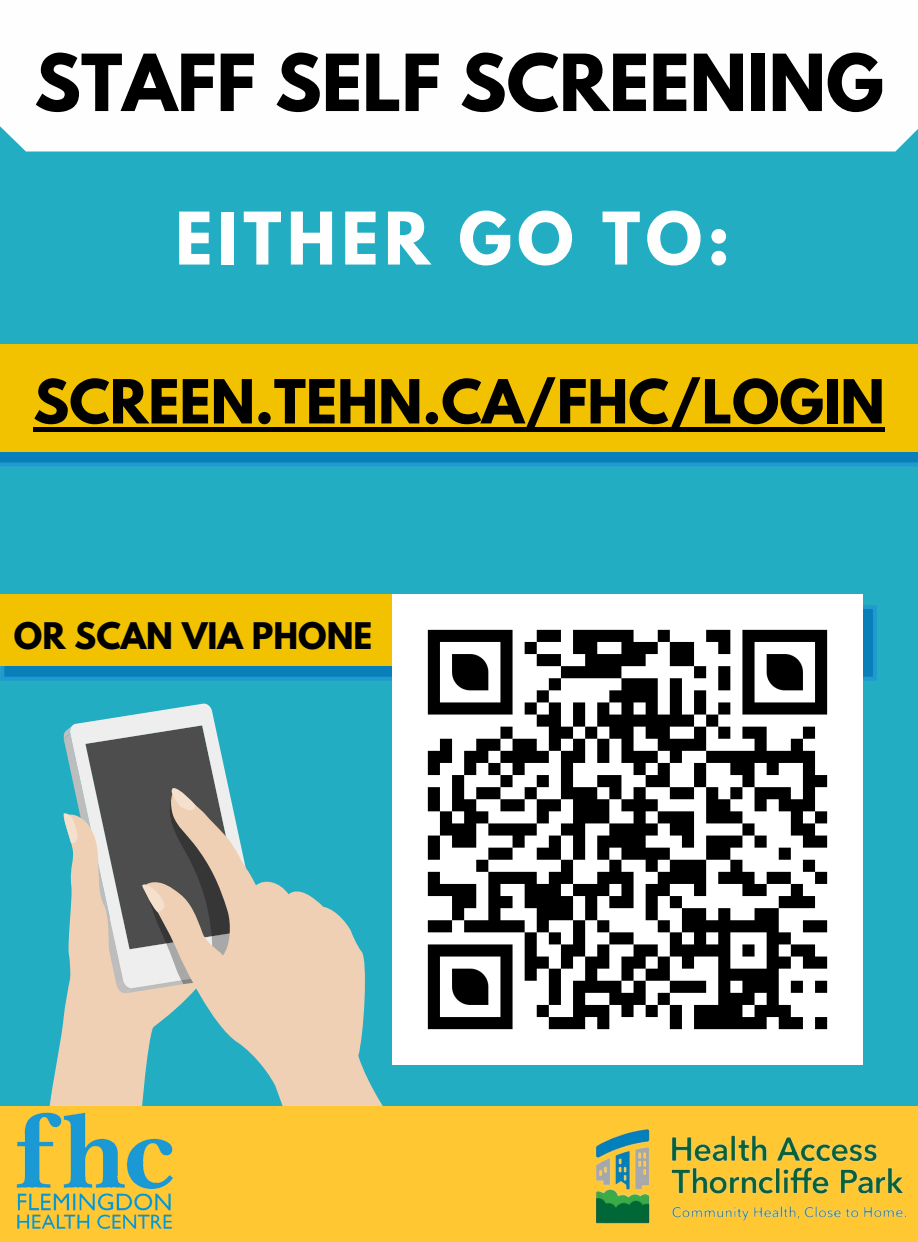
<style>
.page{position:relative;width:918px;height:1242px;background:#22adc2}
.page>*{position:absolute;margin:0;border:0;box-sizing:border-box;transform-origin:0 0}
.t1{font:700 69.6px "League Spartan";color:#000}
.t2{font:700 64.2px "League Spartan";letter-spacing:.085em;color:#fefefe}
.t3{font:700 53.85px "League Spartan";color:#000}
.t4{font:700 32.55px "League Spartan";color:#000}
</style>
<div class="page">
<svg style="left:73px;top:703px;width:142px;height:22px"></svg>
<svg style="left:263px;top:786px;width:148px;height:321px"></svg>
<svg style="left:44px;top:725px;width:219px;height:382px"></svg>
<div style="left:0;top:1107px;width:918px;height:135px;background:#ffc833"></div>
<svg style="left:0;top:605px;width:877px;height:76px;background:#0f87bf"></svg>
<div style="left:0;top:594px;width:862px;height:72px;background:#f2c200"></div>
<img style="left:393px;top:594px;width:470px;height:470px">
<img style="left:16px;top:1112px;width:157px;height:117px">
<img style="left:595px;top:1128px;width:312px;height:96px">
<svg style="left:0;top:451px;width:918px;height:15px;background:#1d89b1"></svg>
<div style="left:0;top:344px;width:918px;height:107px;background:#f2c200"></div>
<div style="left:0;top:0;width:918px;height:152px;background:#fefefe"></div>
<hr style="left:33px;top:427px;width:852px;height:4px;background:#000">
<p class="t1" style="left:34px;top:48px;width:851px">STAFF SELF SCREENING</p>
<p class="t2" style="left:175px;top:207px;width:556px">EITHER GO TO:</p>
<p class="t3" style="left:33px;top:375px;width:853px">SCREEN.TEHN.CA/FHC/LOGIN</p>
<p class="t4" style="left:14px;top:620px;width:360px">OR SCAN VIA PHONE</p>
</div>
